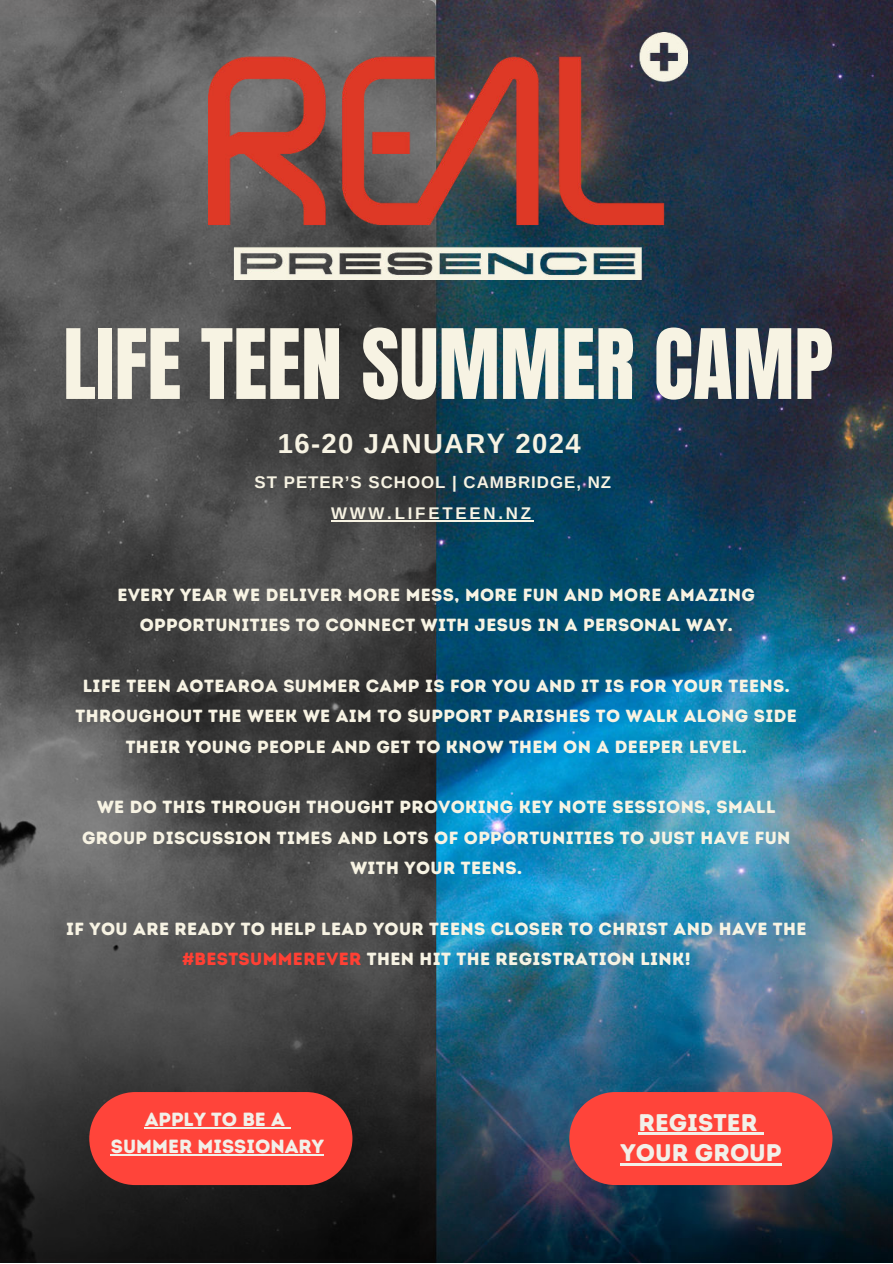
<style>
.page{position:relative;width:893px;height:1264px;background:#fff}
.page>*{position:absolute;margin:0;border:0;box-sizing:border-box;transform-origin:0 0}
.t1{font:82.35px "Anton";color:#f7f3e3}
.t2{font:700 27.45px "Arimo";letter-spacing:.05em;color:#f7f3e3}
.t3{font:24px/30.3px "Intro Rust Base";color:#f2f0e9;text-align:center}
.t4{font:19.05px/27px "Intro Rust Base";color:#f2f0e9;text-align:center}
.t5{font:17.55px/30.3px "Intro Rust Base";letter-spacing:.02em;color:#f7f3e3;text-align:center}
.t6{font:700 16.8px/31.7px "Arimo";letter-spacing:.06em;color:#f7f3e3;text-align:center}
.s1{color:#ff4034}
</style>
<div class="page">
<img style="left:436px;top:0;width:456px;height:1262px">
<svg style="left:0;top:0;width:436px;height:1262px;background:#474747"></svg>
<img style="left:208px;top:33px;width:479px;height:207px">
<img style="left:230px;top:230px;width:419px;height:49px">
<div style="left:89px;top:1092px;width:263px;height:93px;background:#ff443a;border-radius:46px"></div>
<div style="left:569px;top:1092px;width:263px;height:93px;background:#ff443a;border-radius:46px"></div>
<hr style="left:638px;top:1132px;width:119px;height:2px;background:#f2f0e9">
<svg style="left:757px;top:1132px;width:6px;height:2px"></svg>
<hr style="left:620px;top:1163px;width:161px;height:2px;background:#f2f0e9">
<hr style="left:145px;top:1127px;width:140px;height:1px;background:#f2f0e9">
<hr style="left:111px;top:1154px;width:213px;height:1px;background:#f2f0e9">
<hr style="left:331px;top:520px;width:203px;height:1px;background:#f7f3e3">
<h1 class="t1" style="left:63px;top:322px;width:771px">LIFE TEEN SUMMER CAMP</h1>
<h2 class="t2" style="left:278px;top:425px;width:304px">16-20 JANUARY 2024</h2>
<p class="t6" style="left:254px;top:466px;width:358px">ST PETER’S SCHOOL | CAMBRIDGE, NZ<br>WWW.LIFETEEN.NZ</p>
<p class="t5" style="left:117px;top:579px;width:639px">EVERY YEAR WE DELIVER MORE MESS, MORE FUN AND MORE AMAZING<br>OPPORTUNITIES TO CONNECT WITH JESUS IN A PERSONAL WAY.</p>
<p class="t5" style="left:76px;top:671px;width:723px">LIFE TEEN AOTEAROA SUMMER CAMP IS FOR YOU AND IT IS FOR YOUR TEENS.<br>THROUGHOUT THE WEEK WE AIM TO SUPPORT PARISHES TO WALK ALONG SIDE<br>THEIR YOUNG PEOPLE AND GET TO KNOW THEM ON A DEEPER LEVEL.</p>
<p class="t5" style="left:82px;top:792px;width:710px">WE DO THIS THROUGH THOUGHT PROVOKING KEY NOTE SESSIONS, SMALL<br>GROUP DISCUSSION TIMES AND LOTS OF OPPORTUNITIES TO JUST HAVE FUN<br>WITH YOUR TEENS.</p>
<p class="t5" style="left:66px;top:913px;width:741px">IF YOU ARE READY TO HELP LEAD YOUR TEENS CLOSER TO CHRIST AND HAVE THE <span class="s1">#BESTSUMMEREVER</span> THEN HIT THE REGISTRATION LINK!</p>
<p class="t4" style="left:111px;top:1106px;width:215px">APPLY TO BE A<br>SUMMER MISSIONARY</p>
<h3 class="t3" style="left:620px;top:1107px;width:163px">REGISTER<br>YOUR GROUP</h3>
</div>
